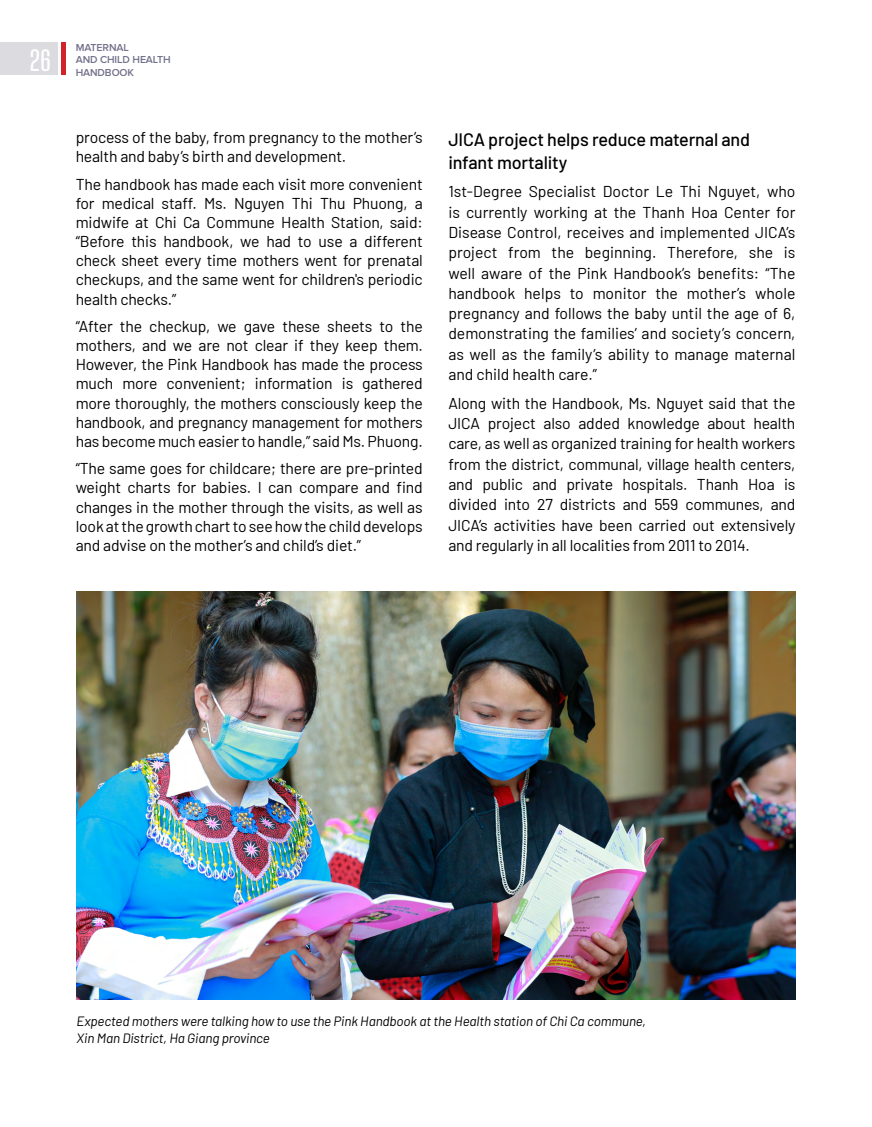
<style>
.page{position:relative;width:872px;height:1127px;background:#fff}
.page>*{position:absolute;margin:0;border:0;box-sizing:border-box;transform-origin:0 0}
.t1{font:600 27px "Big Shoulders Display";color:#fff}
.t2{font:500 18px/23px "Barlow";letter-spacing:-.01em;color:#000}
.t3{font:15.75px/19px "Barlow";letter-spacing:-.01em;color:#000;text-align:justify}
.t4{font:italic 13.5px/16.2px "Barlow";letter-spacing:-.01em;color:#000}
.t5{font:600 10.5px/12.6px "Proxima Nova";letter-spacing:-.01em;color:#15133e}
</style>
<div class="page">
<img style="left:77px;top:592px;width:718px;height:407px">
<div style="left:61px;top:42px;width:5px;height:33px;background:#d2232a"></div>
<div style="left:0;top:42px;width:58px;height:33px;background:#dbdbe0"></div>
<h1 class="t1" style="left:29px;top:43px;width:23px">26</h1>
<p class="t5" style="left:76px;top:41px;width:97px">MATERNAL<br>AND CHILD HEALTH</p>
<p class="t5" style="left:76px;top:66px;width:60px">HANDBOOK</p>
<p class="t3" style="left:76px;top:127px;width:348px">process of the baby, from pregnancy to the mother’s health and baby’s birth and development.</p>
<p class="t3" style="left:76px;top:174px;width:349px">The handbook has made each visit more convenient for medical staff. Ms. Nguyen Thi Thu Phuong, a midwife at Chi Ca Commune Health Station, said: “Before this handbook, we had to use a different check sheet every time mothers went for prenatal checkups, and the same went for children's periodic health checks.”</p>
<p class="t3" style="left:76px;top:316px;width:349px">“After the checkup, we gave these sheets to the mothers, and we are not clear if they keep them.<br>However, the Pink Handbook has made the process much more convenient; information is gathered more thoroughly, the mothers consciously keep the handbook, and pregnancy management for mothers has become much easier to handle,” said Ms. Phuong.</p>
<p class="t3" style="left:76px;top:458px;width:348px">“The same goes for childcare; there are pre-printed weight charts for babies. I can compare and find changes in the mother through the visits, as well as look at the growth chart to see how the child develops and advise on the mother’s and child’s diet.”</p>
<p class="t2" style="left:448px;top:126px;width:303px">JICA project helps reduce maternal and infant mortality</p>
<p class="t3" style="left:448px;top:180px;width:348px;line-height:20.2px">1st-Degree Specialist Doctor Le Thi N guyet, who is currently working at the Thanh Hoa Center for Disease Control, receives and implemented JICA’s project from the beginning. Therefore, she is well aware of the Pink Handbook’s benefits: “The handbook helps to monitor the mother’s whole pregnancy and follows the baby until the age of 6, demonstrating the families’ and society’s concern, as well as the family’s ability to manage maternal and child health care.”</p>
<p class="t3" style="left:448px;top:392px;width:349px;line-height:20.2px">Along with the Handbook, Ms. Nguyet said that the JI CA project also added knowledge about health care, as well as organized training for health workers from the district, communal, village health centers, and public and private hospitals. Thanh Hoa is divided into 27 districts and 559 communes, and JICA’s activities have been carried out extensively and regularly in all localities from 2011 to 2014.</p>
<p class="t4" style="left:77px;top:1012px;width:571px">Expected mothers were talking how to use the Pink Handbook at the Health station of Chi Ca commune,<br>Xin Man District, Ha Giang province</p>
</div>
